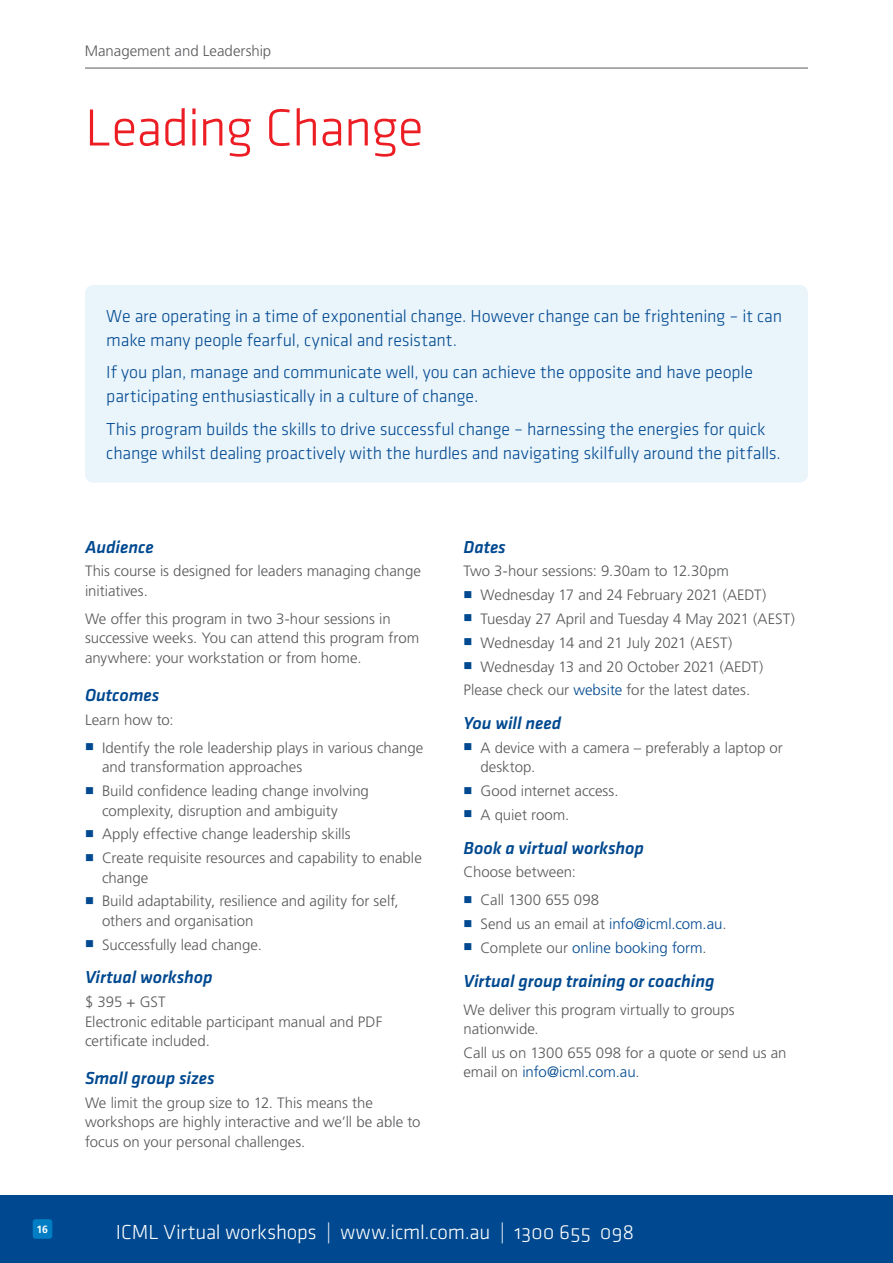
<style>
.page{position:relative;width:893px;height:1263px;background:#fff}
.page>*{position:absolute;margin:0;border:0;box-sizing:border-box;transform-origin:0 0}
.t1{font:54px "Klavika Light OSF";letter-spacing:-.02em;color:#ed1d24}
.t2{font:21px "Klavika Light OSF";letter-spacing:-.01em;color:#fff}
.t3{font:18px/24px "Klavika Light OSF";letter-spacing:-.01em;color:#004990}
.t4{font:italic 500 18px "Klavika";letter-spacing:-.005em;color:#004990}
.t5{font:300 15px/19.5px "Frutiger LT Std";color:#58595b}
.t6{font:300 15px/23.7px "Frutiger LT Std";letter-spacing:-.005em;color:#004990}
.t7{font:700 10.5px "Frutiger LT Std";color:#fff}
.s1{color:#004990}
.s2{color:#58595b}
</style>
<div class="page">
<div style="left:0;top:1195px;width:893px;height:68px;background:#004990"></div>
<div style="left:33px;top:1219px;width:19px;height:20px;background:#007dc3;border-radius:3px"></div>
<div style="left:85px;top:285px;width:723px;height:198px;background:#eaf4fb;border-radius:9px"></div>
<hr style="left:85px;top:68px;width:723px;height:1px;background:#58595b">
<p class="t5" style="left:85px;top:41px;width:188px">Management and Leadership</p>
<h1 class="t1" style="left:85px;top:100px;width:340px">Leading Change</h1>
<p class="t3" style="left:106px;top:304px;width:677px">We are operating in a time of exponential change. However change can be frightening – it can make many people fearful, cynical and resistant.</p>
<p class="t3" style="left:106px;top:360px;width:648px">If you plan, manage and communicate well, you can achieve the opposite and have people participating enthusiastically in a culture of change.</p>
<p class="t3" style="left:106px;top:417px;width:676px">This program builds the skills to drive successful change – harnessing the energies for quick change whilst dealing proactively with the hurdles and navigating skilfully around the pitfalls.</p>
<p class="t4" style="left:85px;top:537px;width:70px">Audience</p>
<p class="t5" style="left:85px;top:562px;width:338px">This course is designed for leaders managing change initiatives.</p>
<p class="t5" style="left:85px;top:609px;width:336px">We offer this program in two 3-hour sessions in successive weeks. You can attend this program from anywhere: your workstation or from home.</p>
<p class="t4" style="left:85px;top:685px;width:76px">Outcomes</p>
<p class="t5" style="left:102px;top:706px;width:323px;line-height:28px;text-indent:-17px">Learn how to:<br>Identify the role leadership plays in various change</p>
<p class="t5" style="left:102px;top:755px;width:268px;line-height:23.7px">and transformation approaches<br>Build confidence leading change involving</p>
<p class="t5" style="left:102px;top:799px;width:321px;line-height:23.7px">complexity, disruption and ambiguity<br>Apply effective change leadership skills<br>Create requisite resources and capability to enable</p>
<p class="t5" style="left:102px;top:866px;width:298px;line-height:23.7px">change<br>Build adaptability, resilience and agility for self,</p>
<p class="t5" style="left:102px;top:909px;width:161px;line-height:23.7px">others and organisation<br>Successfully lead change.</p>
<p class="t4" style="left:85px;top:967px;width:129px">Virtual workshop</p>
<p class="t5" style="left:85px;top:992px;width:299px">$ 395 + GST<br>Electronic editable participant manual and PDF certificate included.</p>
<p class="t4" style="left:85px;top:1068px;width:131px">Small group sizes</p>
<p class="t5" style="left:85px;top:1093px;width:337px">We limit the group size to 12. This means the workshops are highly interactive and we’ll be able to focus on your personal challenges.</p>
<p class="t4" style="left:463px;top:537px;width:44px">Dates</p>
<p class="t5" style="left:463px;top:562px;width:267px">Two 3-hour sessions: 9.30am to 12.30pm</p>
<p class="t5" style="left:480px;top:585px;width:287px">Wednesday 17 and 24 February 2021 (AEDT)</p>
<p class="t5" style="left:480px;top:609px;width:316px">Tuesday 27 April and Tuesday 4 May 2021 (AEST)</p>
<p class="t5" style="left:480px;top:633px;width:253px">Wednesday 14 and 21 July 2021 (AEST)</p>
<p class="t5" style="left:480px;top:657px;width:284px">Wednesday 13 and 20 October 2021 (AEDT)</p>
<p class="t5" style="left:463px;top:680px;width:288px">Please check our <span class="s1">website</span> for the latest dates.</p>
<p class="t4" style="left:463px;top:713px;width:99px">You will need</p>
<p class="t5" style="left:480px;top:738px;width:304px">A device with a camera – preferably a laptop or desktop.</p>
<p class="t5" style="left:480px;top:779px;width:140px;line-height:23.7px">Good internet access.<br>A quiet room.</p>
<p class="t4" style="left:463px;top:838px;width:182px">Book a virtual workshop</p>
<p class="t5" style="left:480px;top:858px;width:120px;line-height:28px;text-indent:-17px">Choose between:<br>Call 1300 655 098</p>
<p class="t6" style="left:480px;top:912px;width:248px"><span class="s2">Send us an email at</span> info@icml.com.au<span class="s2">.<br>Complete our</span> online booking form<span class="s2">.</span></p>
<p class="t4" style="left:463px;top:971px;width:252px">Virtual group training or coaching</p>
<p class="t5" style="left:463px;top:1000px;width:273px">We deliver this program virtually to groups nationwide.</p>
<p class="t5" style="left:463px;top:1043px;width:325px">Call us on 1300 655 098 for a quote or send us an email on <span class="s1">info@icml.com.au</span>.</p>
<p class="t7" style="left:36px;top:1223px;width:13px">16</p>
<h2 class="t2" style="left:116px;top:1221px;width:520px">ICML Virtual workshops | www.icml.com.au | 1300 655 098</h2>
</div>
